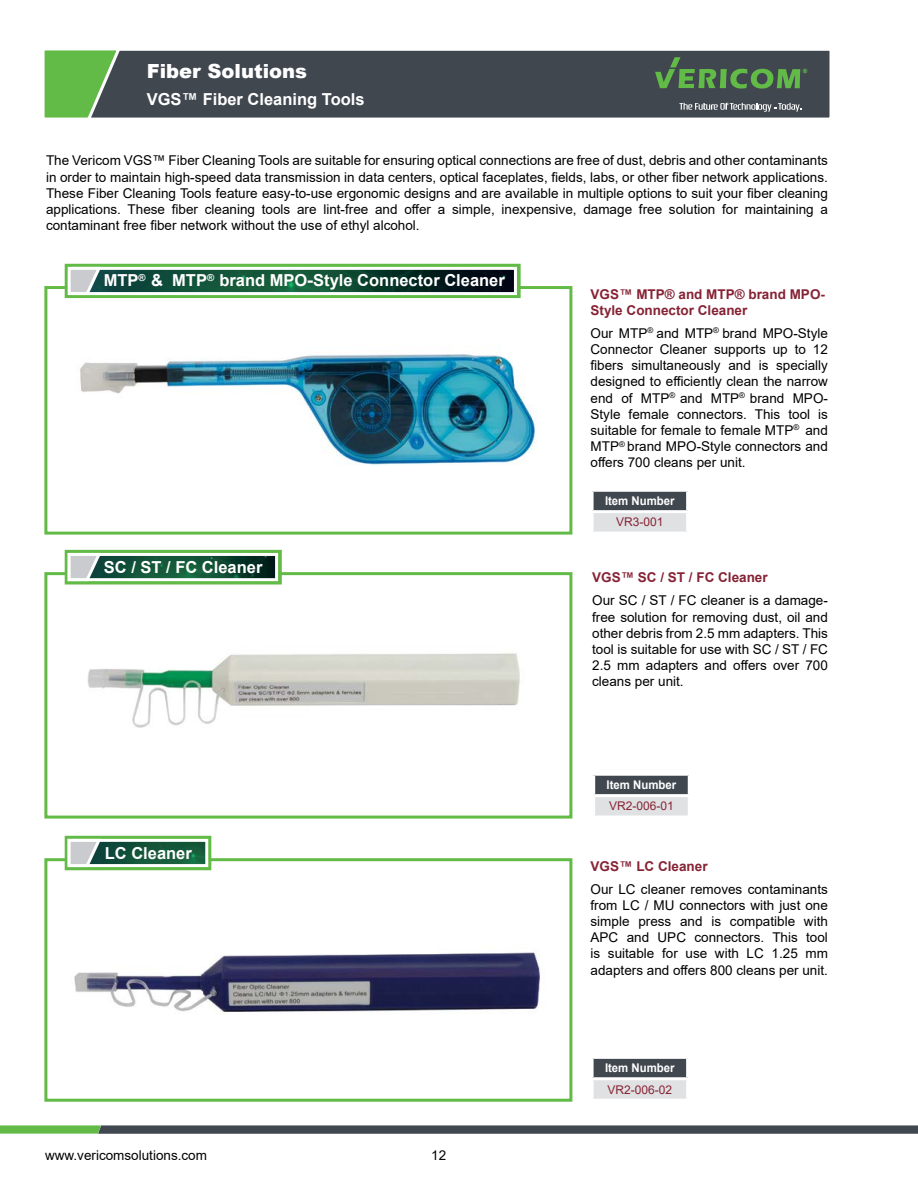
<style>
.page{position:relative;width:918px;height:1188px;background:#fff}
.page>*{position:absolute;margin:0;border:0;box-sizing:border-box;transform-origin:0 0}
.t1{font:900 19.5px "Arial";color:#fff}
.t2{font:700 16.5px "Arial";color:#fff}
.t3{font:13.5px/16.2px "Arial";color:#000;text-align:justify}
.t4{font:700 13.5px/16.2px "Arial";color:#862335}
.t5{font:700 12px "Arial";color:#fff;scale:.95 1}
.t6{font:12px "Arial";color:#862335}
.s1{font-family:"Arial Rounded MT Bold";font-weight:400}
.s2{font-family:"Santana";font-weight:900}
.s3{font-weight:700;color:#862335}
.s4{font-family:"Arial Rounded MT Bold";color:#862335}
</style>
<div class="page">
<svg style="left:0;top:1125px;width:918px;height:9px;background:#52605b"></svg>
<img style="left:64px;top:290px;width:472px;height:175px">
<div style="left:44px;top:286px;width:528px;height:249px;border:3px solid #62bb46"></div>
<svg style="left:65px;top:264px;width:456px;height:34px;background:#67bd4c"></svg>
<img style="left:104px;top:271px;width:409px;height:20px">
<div style="left:72px;top:267px;width:445px;height:28px;border:3px solid #fff"></div>
<svg style="left:66px;top:265px;width:38px;height:32px"></svg>
<img style="left:64px;top:576px;width:456px;height:152px">
<div style="left:44px;top:572px;width:528px;height:247px;border:3px solid #62bb46"></div>
<svg style="left:65px;top:550px;width:217px;height:34px"></svg>
<img style="left:104px;top:557px;width:170px;height:20px">
<div style="left:68px;top:553px;width:210px;height:28px;border:3px solid #fff"></div>
<svg style="left:66px;top:551px;width:38px;height:32px"></svg>
<img style="left:64px;top:862px;width:476px;height:150px">
<div style="left:44px;top:858px;width:528px;height:244px;border:3px solid #62bb46"></div>
<svg style="left:65px;top:836px;width:146px;height:34px"></svg>
<img style="left:104px;top:843px;width:100px;height:20px">
<div style="left:68px;top:839px;width:140px;height:28px;border:3px solid #fff"></div>
<svg style="left:66px;top:837px;width:38px;height:32px"></svg>
<div style="left:592px;top:490px;width:96px;height:22px;background:#40474f"></div>
<div style="left:592px;top:512px;width:96px;height:21px;background:#e0e1e3"></div>
<hr style="left:591px;top:489px;width:98px;height:3px;background:#fff">
<hr style="left:591px;top:492px;width:3px;height:18px;background:#fff">
<hr style="left:686px;top:492px;width:3px;height:18px;background:#fff">
<hr style="left:591px;top:510px;width:98px;height:3px;background:#fff">
<hr style="left:591px;top:513px;width:3px;height:19px;background:#fff">
<hr style="left:686px;top:513px;width:3px;height:19px;background:#fff">
<hr style="left:591px;top:532px;width:98px;height:3px;background:#fff">
<div style="left:594px;top:774px;width:95px;height:22px;background:#40474f"></div>
<div style="left:594px;top:796px;width:95px;height:21px;background:#e0e1e3"></div>
<hr style="left:592px;top:773px;width:99px;height:3px;background:#fff">
<hr style="left:592px;top:776px;width:3px;height:18px;background:#fff">
<hr style="left:688px;top:776px;width:3px;height:18px;background:#fff">
<hr style="left:592px;top:794px;width:99px;height:3px;background:#fff">
<hr style="left:592px;top:797px;width:3px;height:19px;background:#fff">
<hr style="left:688px;top:797px;width:3px;height:19px;background:#fff">
<hr style="left:592px;top:816px;width:99px;height:3px;background:#fff">
<div style="left:592px;top:1057px;width:96px;height:22px;background:#40474f"></div>
<div style="left:592px;top:1079px;width:96px;height:21px;background:#e0e1e3"></div>
<hr style="left:591px;top:1056px;width:98px;height:3px;background:#fff">
<hr style="left:591px;top:1059px;width:3px;height:18px;background:#fff">
<hr style="left:686px;top:1059px;width:3px;height:18px;background:#fff">
<hr style="left:591px;top:1077px;width:98px;height:3px;background:#fff">
<hr style="left:591px;top:1080px;width:3px;height:19px;background:#fff">
<hr style="left:686px;top:1080px;width:3px;height:19px;background:#fff">
<hr style="left:591px;top:1099px;width:98px;height:3px;background:#fff">
<div style="left:41px;top:48px;width:791px;height:73px;background:#40474f;border:3px solid #fff"></div>
<svg style="left:655px;top:57px;width:152px;height:32px"></svg>
<svg style="left:41px;top:48px;width:82px;height:73px"></svg>
<svg style="left:679px;top:103px;width:123px;height:9px"></svg>
<h1 class="t1" style="left:147px;top:57px;width:162px">Fiber Solutions</h1>
<p class="t2" style="left:147px;top:87px;width:219px">VGS<span class="s1">™</span> Fiber Cleaning Tools</p>
<p class="t3" style="left:46px;top:152px;width:783px">The Vericom VGS™ Fiber Cleaning Tools are suitable for ensuring optical connections are free of dust, debris and other contaminants in order to maintain high-speed data transmission in data centers, optical faceplates, fields, labs, or other fiber network applications.<br>These Fiber Cleaning Tools feature easy-to-use ergonomic designs and are available in multiple options to suit your fiber cleaning applications. These fiber cleaning tools are lint-free and offer a simple, inexpensive, damage free solution for maintaining a contaminant free fiber network without the use of ethyl alcohol.</p>
<p class="t2" style="left:104px;top:269px;width:403px">MTP<sup>®</sup> &amp; MTP<sup>®</sup> brand MPO<span class="s2">-</span>Style Connector Cleaner</p>
<p class="t2" style="left:104px;top:556px;width:160px">SC / ST / FC Cleaner</p>
<p class="t2" style="left:105px;top:842px;width:89px">LC Cleaner</p>
<p class="t3" style="left:45px;top:1147px;width:164px">www.vericomsolutions.com</p>
<p class="t3" style="left:431px;top:1147px;width:17px">12</p>
<p class="t4" style="left:591px;top:286px;width:236px">VGS<span class="s1">™</span> MTP® and MTP® brand MPO-<br>Style Connector Cleaner</p>
<p class="t3" style="left:591px;top:325px;width:239px">Our MTP<sup>®</sup> and MTP<sup>®</sup> brand MPO-Style Connector Cleaner supports up to 12 fibers simultaneously and is specially designed to efficiently clean the narrow end of MTP<sup>®</sup> and MTP<sup>®</sup> brand MPO-Style female connectors. This tool is suitable for female to female MTP<sup>®</sup> and MTP<sup>®</sup> brand MPO-Style connectors and offers 700 cleans per unit.</p>
<p class="t5" style="left:605px;top:492px;width:75px">Item Number</p>
<p class="t6" style="left:616px;top:514px;width:49px">VR3-001</p>
<p class="t3" style="left:592px;top:566px;width:237px;line-height:23px"><span class="s3">VGS</span><span class="s4">™</span> <span class="s3">SC / ST / FC Cleaner<br></span>Our SC / ST / FC cleaner is a damage-</p>
<p class="t3" style="left:592px;top:609px;width:237px">free solution for removing dust, oil and other debris from 2.5 mm adapters. This tool is suitable for use with SC / ST / FC 2.5 mm adapters and offers over 700 cleans per unit.</p>
<p class="t5" style="left:607px;top:776px;width:75px">Item Number</p>
<p class="t6" style="left:609px;top:798px;width:66px">VR2-006-01</p>
<p class="t3" style="left:591px;top:854px;width:239px;line-height:23px"><span class="s3">VGS</span><span class="s4">™</span> <span class="s3">LC Cleaner<br></span>Our LC cleaner removes contaminants</p>
<p class="t3" style="left:591px;top:897px;width:239px">from LC / MU connectors with just one simple press and is compatible with APC and UPC connectors. This tool is suitable for use with LC 1.25 mm adapters and offers 800 cleans per unit.</p>
<p class="t5" style="left:605px;top:1059px;width:75px">Item Number</p>
<p class="t6" style="left:608px;top:1081px;width:66px">VR2-006-02</p>
</div>
